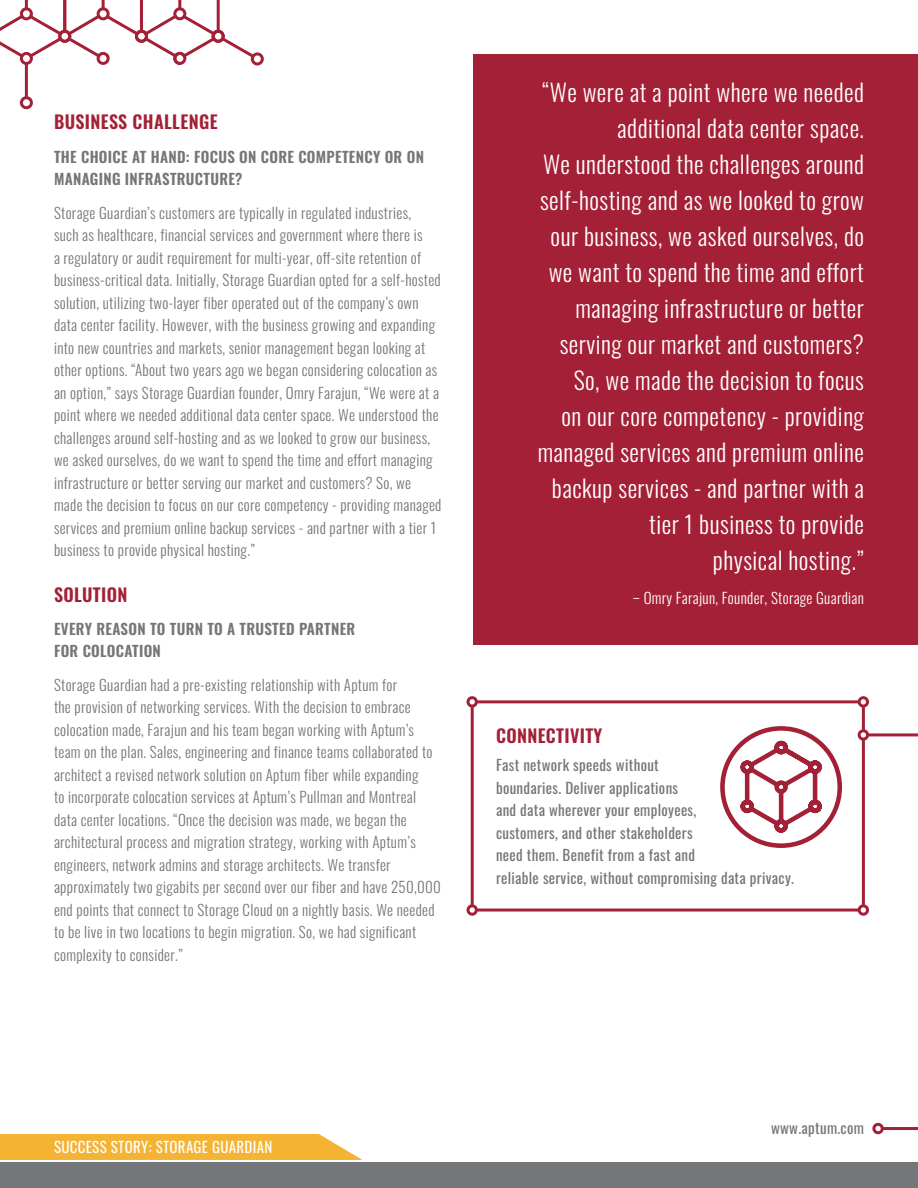
<style>
.page{position:relative;width:918px;height:1188px;background:#fff}
.page>*{position:absolute;margin:0;border:0;box-sizing:border-box;transform-origin:0 0}
.t1{font:300 24px/36px "Oswald";letter-spacing:.02em;color:#fff;text-align:right}
.t2{font:600 18px "Oswald";letter-spacing:.02em;color:#a42036}
.t3{font:300 15px/22.5px "Oswald";letter-spacing:.02em;color:#757679}
.t4{font:15px/22.5px "Oswald";letter-spacing:.02em;color:#757679}
.t5{font:600 15px/22.5px "Oswald";letter-spacing:.02em;color:#757679}
.t6{font:300 15px "Oswald";letter-spacing:.02em;color:#fff}
.t7{font:15px "Oswald";letter-spacing:.02em;color:#fff}
</style>
<div class="page">
<div style="left:473px;top:54px;width:445px;height:591px;background:#a42036"></div>
<div style="left:872px;top:1123px;width:12px;height:11px;border:3px solid #a42036;border-radius:50%"></div>
<hr style="left:883px;top:1127px;width:35px;height:3px;background:#a42036">
<div style="left:251px;top:52px;width:13px;height:13px;border:3px solid #a42036;border-radius:50%"></div>
<hr style="left:25px;top:64px;width:3px;height:34px;background:#a42036">
<div style="left:20px;top:96px;width:13px;height:13px;border:3px solid #a42036;border-radius:50%"></div>
<svg style="left:0;top:0;width:257px;height:66px"></svg>
<div style="left:0;top:1134px;width:362px;height:26px;background:#f4b333"></div>
<div style="left:0;top:1162px;width:918px;height:26px;background:#757679"></div>
<div style="left:858px;top:696px;width:11px;height:12px;border:3px solid #a42036;border-radius:50%"></div>
<div style="left:858px;top:729px;width:11px;height:12px;border:3px solid #a42036;border-radius:50%"></div>
<div style="left:858px;top:904px;width:11px;height:12px;border:3px solid #a42036;border-radius:50%"></div>
<div style="left:466px;top:696px;width:12px;height:12px;border:3px solid #a42036;border-radius:50%"></div>
<div style="left:466px;top:904px;width:12px;height:12px;border:3px solid #a42036;border-radius:50%"></div>
<hr style="left:477px;top:700px;width:381px;height:3px;background:#a42036">
<hr style="left:869px;top:733px;width:49px;height:3px;background:#a42036">
<hr style="left:477px;top:909px;width:381px;height:3px;background:#a42036">
<hr style="left:862px;top:740px;width:3px;height:165px;background:#a42036">
<hr style="left:862px;top:707px;width:3px;height:23px;background:#a42036">
<hr style="left:471px;top:707px;width:3px;height:198px;background:#a42036">
<svg style="left:720px;top:726px;width:122px;height:122px"></svg>
<p class="t2" style="left:54px;top:113px;width:165px">BUSINESS CHALLENGE</p>
<p class="t5" style="left:54px;top:146px;width:372px">THE CHOICE AT HAND: FOCUS ON CORE COMPETENCY OR ON<br>MANAGING INFRASTRUCTURE?</p>
<p class="t3" style="left:54px;top:200px;width:389px">Storage Guardian’s customers are typically in regulated industries,<br>such as healthcare, financial services and government where there is<br>a regulatory or audit requirement for multi-year, off-site retention of business-critical data. Initially, Storage Guardian opted for a self-hosted solution, utilizing two-layer fiber operated out of the company’s own data center facility. However, with the business growing and expanding into new countries and markets, senior management began looking at other options. “About two years ago we began considering colocation as an option,” says Storage Guardian founder, Omry Farajun, “We were at a point where we needed additional data center space. We understood the challenges around self-hosting and as we looked to grow our business, we asked ourselves, do we want to spend the time and effort managing infrastructure or better serving our market and customers? So, we made the decision to focus on our core competency - providing managed services and premium online backup services - and partner with a tier 1 business to provide physical hosting.”</p>
<p class="t2" style="left:54px;top:585px;width:75px">SOLUTION</p>
<p class="t5" style="left:54px;top:619px;width:303px">EVERY REASON TO TURN TO A TRUSTED PARTNER<br>FOR COLOCATION</p>
<p class="t3" style="left:54px;top:672px;width:389px">Storage Guardian had a pre-existing relationship with Aptum for<br>the provision of networking services. With the decision to embrace colocation made, Farajun and his team began working with Aptum’s team on the plan. Sales, engineering and finance teams collaborated to architect a revised network solution on Aptum fiber while expanding<br>to incorporate colocation services at Aptum’s Pullman and Montreal data center locations. “Once the decision was made, we began the architectural process and migration strategy, working with Aptum’s engineers, network admins and storage architects. We transfer approximately two gigabits per second over our fiber and have 250,000 end points that connect to Storage Cloud on a nightly basis. We needed to be live in two locations to begin migration. So, we had significant complexity to consider.”</p>
<p class="t1" style="left:538px;top:72px;width:328px">“We were at a point where we needed additional data center space.<br>We understood the challenges around self-hosting and as we looked to grow our business, we asked ourselves, do we want to spend the time and effort managing infrastructure or better serving our market and customers?<br>So, we made the decision to focus<br>on our core competency - providing managed services and premium online backup services - and partner with a tier 1 business to provide<br>physical hosting.”</p>
<p class="t6" style="left:633px;top:584px;width:233px">– Omry Farajun, Founder, Storage Guardian</p>
<p class="t2" style="left:496px;top:727px;width:108px">CONNECTIVITY</p>
<p class="t4" style="left:496px;top:752px;width:299px">Fast network speeds without<br>boundaries. Deliver applications<br>and data wherever your employees,<br>customers, and other stakeholders<br>need them. Benefit from a fast and<br>reliable service, without compromising data privacy.</p>
<p class="t7" style="left:54px;top:1134px;width:220px">SUCCESS STORY: STORAGE GUARDIAN</p>
<p class="t4" style="left:771px;top:1115px;width:94px">www.aptum.com</p>
</div>
